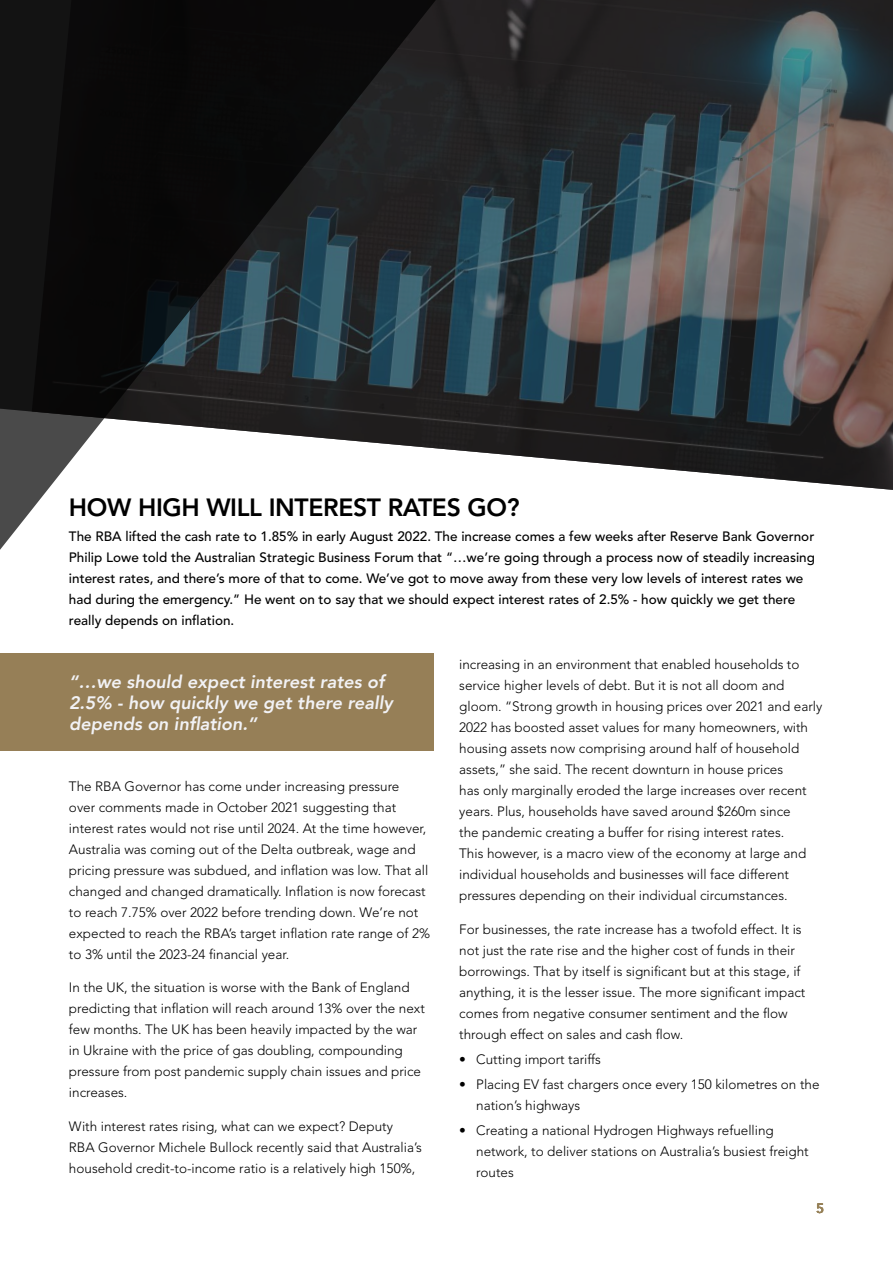
<style>
.page{position:relative;width:893px;height:1263px;background:#fff}
.page>*{position:absolute;margin:0;border:0;box-sizing:border-box;transform-origin:0 0}
.t1{font:800 24.75px "Avenir LT Std";letter-spacing:-.015em;color:#000}
.t2{font:italic 800 18px/21px "Avenir";color:#f2f2f5}
.t3{font:300 13.5px/21px "Avenir LT Std";color:#000}
.t4{font:500 13.5px/21px "Avenir LT Std";color:#000}
.t5{font:500 13.5px "Avenir LT Std";color:#968259}
</style>
<div class="page">
<svg style="left:0;top:0;width:893px;height:490px"></svg>
<div style="left:0;top:653px;width:434px;height:98px;background:#967f57"></div>
<h1 class="t1" style="left:69px;top:492px;width:452px">HOW HIGH WILL INTEREST RATES GO?</h1>
<p class="t4" style="left:69px;top:526px;width:747px">The RBA lifted the cash rate to 1.85% in early August 2022. The increase comes a few weeks after Reserve Bank Governor Philip Lowe told the Australian Strategic Business Forum that “…we’re going through a process now of steadily increasing interest rates, and there’s more of that to come. We’ve got to move away from these very low levels of interest rates we had during the emergency.” He went on to say that we should expect interest rates of 2.5% - how quickly we get there really depends on inflation.</p>
<h2 class="t2" style="left:69px;top:672px;width:325px">“…we should expect interest rates of<br>2.5% - how quickly we get there really depends on inflation.”</h2>
<p class="t3" style="left:69px;top:775px;width:363px">The RBA Governor has come under increasing pressure<br>over comments made in October 2021 suggesting that interest rates would not rise until 2024. At the time however, Australia was coming out of the Delta outbreak, wage and pricing pressure was subdued, and inflation was low. That all changed and changed dramatically. Inflation is now forecast to reach 7.75% over 2022 before trending down. We’re not expected to reach the RBA’s target inflation rate range of 2% to 3% until the 2023-24 financial year.</p>
<p class="t3" style="left:69px;top:977px;width:357px">In the UK, the situation is worse with the Bank of England predicting that inflation will reach around 13% over the next few months. The UK has been heavily impacted by the war in Ukraine with the price of gas doubling, compounding pressure from post pandemic supply chain issues and price increases.</p>
<p class="t3" style="left:69px;top:1116px;width:354px">With interest rates rising, what can we expect? Deputy<br>RBA Governor Michele Bullock recently said that Australia’s household credit-to-income ratio is a relatively high 150%,</p>
<p class="t3" style="left:459px;top:654px;width:365px">increasing in an environment that enabled households to service higher levels of debt. But it is not all doom and gloom. “Strong growth in housing prices over 2021 and early 2022 has boosted asset values for many homeowners, with housing assets now comprising around half of household assets,” she said. The recent downturn in house prices<br>has only marginally eroded the large increases over recent years. Plus, households have saved around $260m since<br>the pandemic creating a buffer for rising interest rates.<br>This however, is a macro view of the economy at large and individual households and businesses will face different pressures depending on their individual circumstances.</p>
<p class="t3" style="left:459px;top:918px;width:348px">For businesses, the rate increase has a twofold effect. It is not just the rate rise and the higher cost of funds in their borrowings. That by itself is significant but at this stage, if anything, it is the lesser issue. The more significant impact comes from negative consumer sentiment and the flow through effect on sales and cash flow.</p>
<p class="t3" style="left:459px;top:1049px;width:143px">• Cutting import tariffs</p>
<p class="t3" style="left:476px;top:1074px;width:345px;text-indent:-17px">• Placing EV fast chargers once every 150 kilometres on the nation’s highways</p>
<p class="t3" style="left:476px;top:1120px;width:334px;text-indent:-17px">• Creating a national Hydrogen Highways refuelling network, to deliver stations on Australia’s busiest freight routes</p>
<p class="t5" style="left:816px;top:1201px;width:9px">5</p>
</div>
